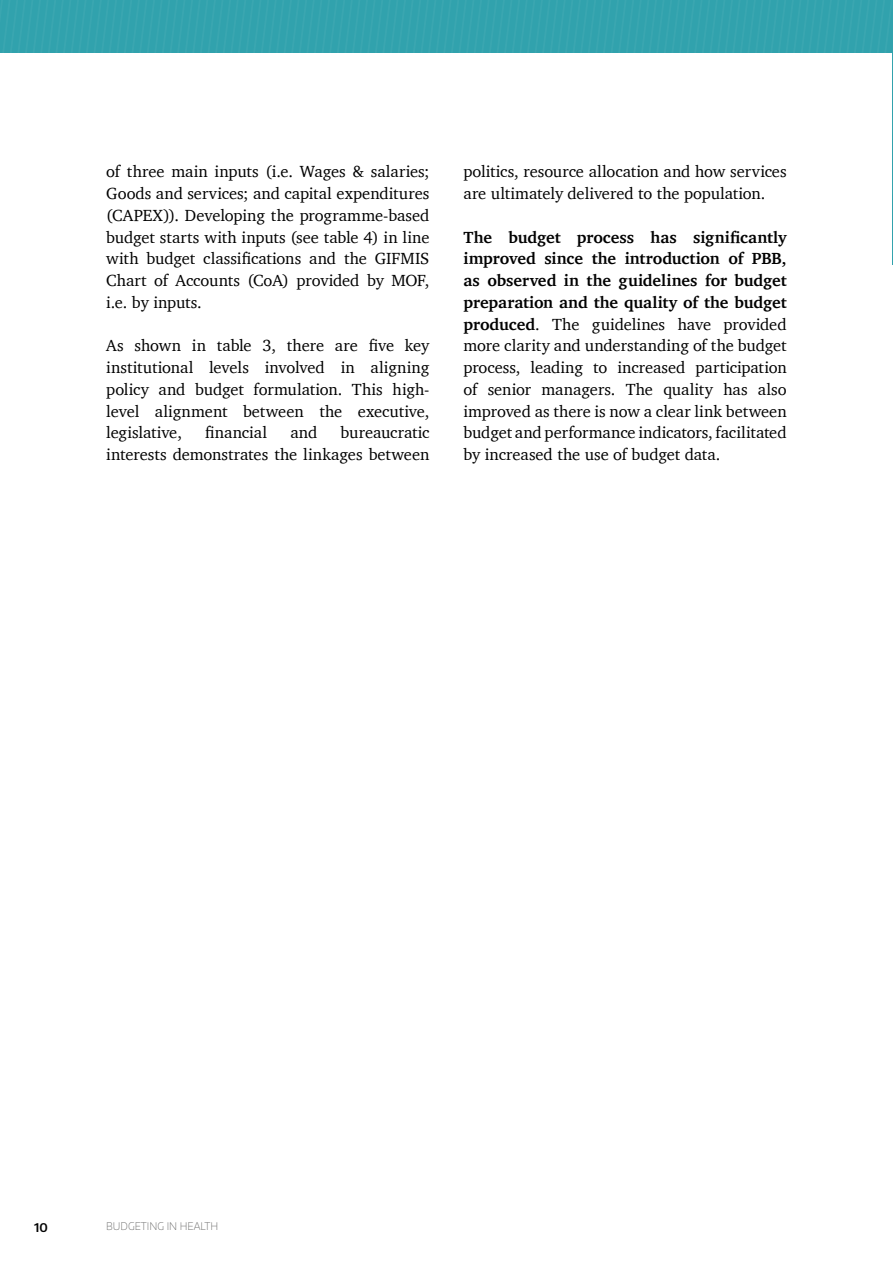
<style>
.page{position:relative;width:893px;height:1263px;background:#fff}
.page>*{position:absolute;margin:0;border:0;box-sizing:border-box;transform-origin:0 0}
.t1{font:16.5px/21.8px "Charter";letter-spacing:-.005em;color:#000;text-align:justify}
.t2{font:600 12px "Encode Sans";color:#000}
.t3{font:100 10.5px "Encode Sans";color:#565655}
.s1{font-weight:700}
</style>
<div class="page">
<svg style="left:0;top:0;width:893px;height:264px"></svg>
<p class="t1" style="left:106px;top:161px;width:325px">of three main inputs (i.e. Wages &amp; salaries; Goods and services; and capital expenditures (CAPEX)). Developing the programme-based budget starts with inputs (see table 4) in line with budget classifications and the GIFMIS Chart of Accounts (CoA) provided by MOF, i.e. by inputs.</p>
<p class="t1" style="left:106px;top:335px;width:325px">As shown in table 3, there are five key institutional levels involved in aligning policy and budget formulation. This high&shy;level alignment between the executive, legislative,</p>
<p class="t1" style="left:205px;top:422px;width:63px">financial</p>
<p class="t1" style="left:290px;top:422px;width:29px">and</p>
<p class="t1" style="left:106px;top:422px;width:325px;text-align:right">bureaucratic<br>interests demonstrates the linkages between</p>
<p class="t1" style="left:463px;top:161px;width:325px">politics, resource allocation and how services are ultimately delivered to the population.</p>
<p class="t1" style="left:463px;top:226px;width:325px"><span class="s1">The budget process has significantly improved since the introduction of PBB, as observed in the guidelines for budget preparation and the quality of the budget produced</span>. The guidelines have provided more clarity and understanding of the budget process, leading to increased participation of senior managers. The quality has also improved as there is now a clear link between budget and performance indicators, facilitated by increased the use of budget data.</p>
<p class="t2" style="left:34px;top:1219px;width:15px">10</p>
<p class="t3" style="left:106px;top:1219px;width:114px">BUDGETING IN HEALTH</p>
</div>
